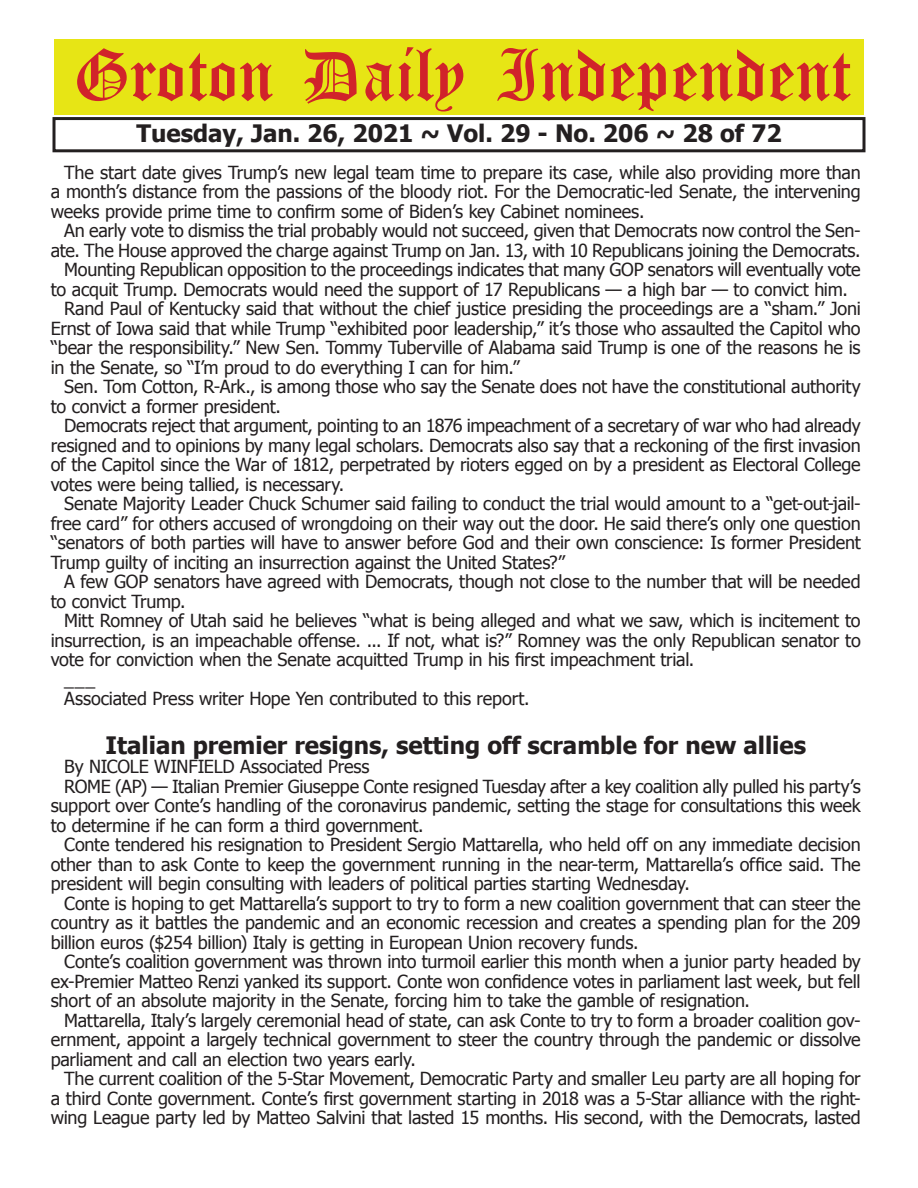
<style>
.page{position:relative;width:918px;height:1188px;background:#fff}
.page>*{position:absolute;margin:0;border:0;box-sizing:border-box;transform-origin:0 0}
.t1{font:54px "Old English Five";color:#d1232a}
.t2{font:700 24px "Tahoma";color:#231f20}
.t3{font:18px/19.5px "Tahoma";letter-spacing:-.015em;color:#231f20;text-align:justify}
</style>
<div class="page">
<div style="left:52px;top:117px;width:814px;height:35px;border:3px solid #231f20"></div>
<div style="left:54px;top:40px;width:810px;height:75px;background:#e7e515"></div>
<h1 class="t1" style="left:73px;top:50px;width:779px">Groton Daily Independent</h1>
<h2 class="t2" style="left:137px;top:116px;width:647px">Tuesday, Jan. 26, 2021 ~ Vol. 29 - No. 206 ~ 28 of 72</h2>
<p class="t3" style="left:51px;top:162px;width:811px;text-indent:14px">The start date gives Trump’s new legal team time to prepare its case, while also providing more than a month’s distance from the passions of the bloody riot. For the Democratic-led Senate, the intervening weeks provide prime time to confirm some of Biden’s key Cabinet nominees.</p>
<p class="t3" style="left:64px;top:220px;width:798px">An early vote to dismiss the trial probably would not succeed, given that Democrats now control the Sen-</p>
<p class="t3" style="left:51px;top:240px;width:811px">ate. The House approved the charge against Trump on Jan. 13, with 10 Republicans joining the Democrats.</p>
<p class="t3" style="left:64px;top:259px;width:798px">Mounting Republican opposition to the proceedings indicates that many GOP senators will eventually vote</p>
<p class="t3" style="left:51px;top:279px;width:799px">to acquit Trump. Democrats would need the support of 17 Republicans — a high bar — to convict him.</p>
<p class="t3" style="left:64px;top:298px;width:798px">Rand Paul of Kentucky said that without the chief justice presiding the proceedings are a “sham.” Joni</p>
<p class="t3" style="left:51px;top:318px;width:811px">Ernst of Iowa said that while Trump “exhibited poor leadership,” it’s those who assaulted the Capitol who</p>
<p class="t3" style="left:51px;top:337px;width:811px">“bear the responsibility.” New Sen. Tommy Tuberville of Alabama said Trump is one of the reasons he is</p>
<p class="t3" style="left:51px;top:357px;width:471px">in the Senate, so “I’m proud to do everything I can for him.”</p>
<p class="t3" style="left:64px;top:376px;width:798px">Sen. Tom Cotton, R-Ark., is among those who say the Senate does not have the constitutional authority</p>
<p class="t3" style="left:51px;top:396px;width:232px">to convict a former president.</p>
<p class="t3" style="left:64px;top:415px;width:798px">Democrats reject that argument, pointing to an 1876 impeachment of a secretary of war who had already</p>
<p class="t3" style="left:51px;top:435px;width:812px">resigned and to opinions by many legal scholars. Democrats also say that a reckoning of the first invasion</p>
<p class="t3" style="left:51px;top:454px;width:811px">of the Capitol since the War of 1812, perpetrated by rioters egged on by a president as Electoral College</p>
<p class="t3" style="left:51px;top:474px;width:295px">votes were being tallied, is necessary.</p>
<p class="t3" style="left:64px;top:493px;width:798px">Senate Majority Leader Chuck Schumer said failing to conduct the trial would amount to a “get-out-jail-</p>
<p class="t3" style="left:51px;top:513px;width:811px">free card” for others accused of wrongdoing on their way out the door. He said there’s only one question</p>
<p class="t3" style="left:51px;top:532px;width:811px">“senators of both parties will have to answer before God and their own conscience: Is former President</p>
<p class="t3" style="left:51px;top:552px;width:516px">Trump guilty of inciting an insurrection against the United States?”</p>
<p class="t3" style="left:64px;top:571px;width:798px">A few GOP senators have agreed with Democrats, though not close to the number that will be needed</p>
<p class="t3" style="left:51px;top:591px;width:136px">to convict Trump.</p>
<p class="t3" style="left:64px;top:610px;width:798px">Mitt Romney of Utah said he believes “what is being alleged and what we saw, which is incitement to</p>
<p class="t3" style="left:51px;top:630px;width:812px">insurrection, is an impeachable offense. ... If not, what is?” Romney was the only Republican senator to</p>
<p class="t3" style="left:51px;top:649px;width:645px">vote for conviction when the Senate acquitted Trump in his first impeachment trial.</p>
<p class="t3" style="left:64px;top:669px;width:33px">___</p>
<p class="t3" style="left:64px;top:688px;width:467px">Associated Press writer Hope Yen contributed to this report.</p>
<h2 class="t2" style="left:106px;top:728px;width:702px">Italian premier resigns, setting off scramble for new allies</h2>
<p class="t3" style="left:64px;top:756px;width:307px">By NICOLE WINFIELD Associated Press</p>
<p class="t3" style="left:64px;top:776px;width:798px">ROME (AP) — Italian Premier Giuseppe Conte resigned Tuesday after a key coalition ally pulled his party’s</p>
<p class="t3" style="left:51px;top:795px;width:812px">support over Conte’s handling of the coronavirus pandemic, setting the stage for consultations this week</p>
<p class="t3" style="left:51px;top:815px;width:374px">to determine if he can form a third government.</p>
<p class="t3" style="left:64px;top:834px;width:798px">Conte tendered his resignation to President Sergio Mattarella, who held off on any immediate decision</p>
<p class="t3" style="left:51px;top:854px;width:811px">other than to ask Conte to keep the government running in the near-term, Mattarella’s office said. The</p>
<p class="t3" style="left:51px;top:873px;width:641px">president will begin consulting with leaders of political parties starting Wednesday.</p>
<p class="t3" style="left:64px;top:893px;width:798px">Conte is hoping to get Mattarella’s support to try to form a new coalition government that can steer the</p>
<p class="t3" style="left:51px;top:912px;width:812px">country as it battles the pandemic and an economic recession and creates a spending plan for the 209</p>
<p class="t3" style="left:51px;top:932px;width:589px">billion euros ($254 billion) Italy is getting in European Union recovery funds.</p>
<p class="t3" style="left:64px;top:951px;width:798px">Conte’s coalition government was thrown into turmoil earlier this month when a junior party headed by</p>
<p class="t3" style="left:51px;top:971px;width:811px">ex-Premier Matteo Renzi yanked its support. Conte won confidence votes in parliament last week, but fell</p>
<p class="t3" style="left:51px;top:990px;width:701px">short of an absolute majority in the Senate, forcing him to take the gamble of resignation.</p>
<p class="t3" style="left:64px;top:1010px;width:798px">Mattarella, Italy’s largely ceremonial head of state, can ask Conte to try to form a broader coalition gov-</p>
<p class="t3" style="left:51px;top:1029px;width:811px">ernment, appoint a largely technical government to steer the country through the pandemic or dissolve</p>
<p class="t3" style="left:51px;top:1049px;width:367px">parliament and call an election two years early.</p>
<p class="t3" style="left:64px;top:1068px;width:798px">The current coalition of the 5-Star Movement, Democratic Party and smaller Leu party are all hoping for</p>
<p class="t3" style="left:51px;top:1088px;width:811px">a third Conte government. Conte’s first government starting in 2018 was a 5-Star alliance with the right-</p>
<p class="t3" style="left:51px;top:1107px;width:812px">wing League party led by Matteo Salvini that lasted 15 months. His second, with the Democrats, lasted</p>
</div>
